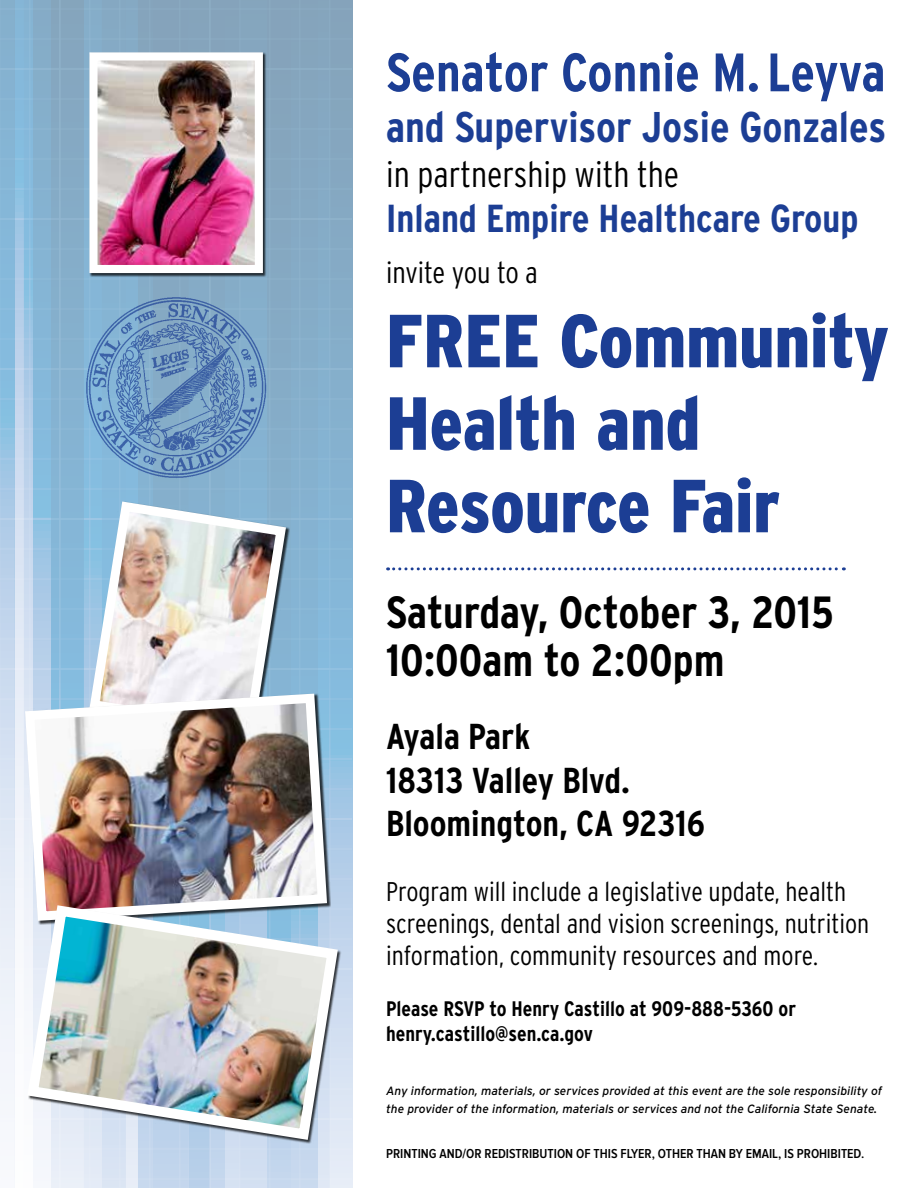
<style>
.page{position:relative;width:918px;height:1188px;background:#fff}
.page>*{position:absolute;margin:0;border:0;box-sizing:border-box;transform-origin:0 0}
.t1{font:900 condensed 75px/82.5px "Interstate";color:#1c3e94}
.t2{font:700 condensed 54px "Interstate";color:#1c3e94}
.t3{font:700 condensed 45px/48px "Interstate";color:#000}
.t4{font:700 condensed 42.9px "Interstate";color:#1c3e94}
.t5{font:700 condensed 39px "Interstate";color:#1c3e94}
.t6{font:700 condensed 36px/43.2px "Interstate";color:#000}
.t7{font:300 condensed 36px "Interstate";color:#000}
.t8{font:300 condensed 30px "Interstate";letter-spacing:-.005em;color:#000}
.t9{font:300 condensed 27px/32.4px "Interstate";color:#000}
.t10{font:700 condensed 21px/25.2px "Interstate";color:#000}
.t11{font:600 13.5px "Proxima Nova Cond";color:#000}
.t12{font:italic 12px/18px "Interstate";color:#000}
</style>
<div class="page">
<svg style="left:0;top:0;width:352px;height:1188px"></svg>
<svg style="left:388px;top:567px;width:456px;height:3px"></svg>
<img style="left:85px;top:296px;width:182px;height:183px">
<div style="left:90px;top:52px;width:177px;height:225px;background:#000;opacity:.75"></div>
<img style="left:98px;top:61px;width:156px;height:203px">
<div style="left:89px;top:52px;width:174px;height:221px;border:8px solid #fff"></div>
<img style="left:84px;top:496px;width:207px;height:193px">
<img style="left:20px;top:689px;width:312px;height:237px">
<img style="left:22px;top:900px;width:322px;height:246px">
<h2 class="t2" style="left:386px;top:42px;width:501px">Senator Connie M. Leyva</h2>
<h3 class="t4" style="left:386px;top:103px;width:502px">and Supervisor Josie Gonzales</h3>
<h3 class="t7" style="left:386px;top:154px;width:295px">in partnership with the</h3>
<h3 class="t5" style="left:386px;top:197px;width:474px">Inland Empire Healthcare Group</h3>
<h3 class="t8" style="left:386px;top:256px;width:153px">invite you to a</h3>
<h1 class="t1" style="left:386px;top:299px;width:504px">FREE Community<br>Health and<br>Resource Fair</h1>
<h3 class="t3" style="left:386px;top:588px;width:449px">Saturday, October 3, 2015<br>10:00am to 2:00pm</h3>
<h3 class="t6" style="left:386px;top:715px;width:321px">Ayala Park<br>18313 Valley Blvd.<br>Bloomington, CA 92316</h3>
<h3 class="t9" style="left:386px;top:875px;width:485px">Program will include a legislative update, health screenings, dental and vision screenings, nutrition information, community resources and more.</h3>
<h3 class="t10" style="left:386px;top:996px;width:411px">Please RSVP to Henry Castillo at 909-888-5360 or henry.castillo@sen.ca.gov</h3>
<p class="t12" style="left:386px;top:1082px;width:497px">Any information, materials, or services provided at this event are the sole responsibility of the provider of the information, materials or services and not the California State Senate.</p>
<p class="t11" style="left:386px;top:1146px;width:480px">PRINTING AND/OR REDISTRIBUTION OF THIS FLYER, OTHER THAN BY EMAIL, IS PROHIBITED.</p>
</div>
